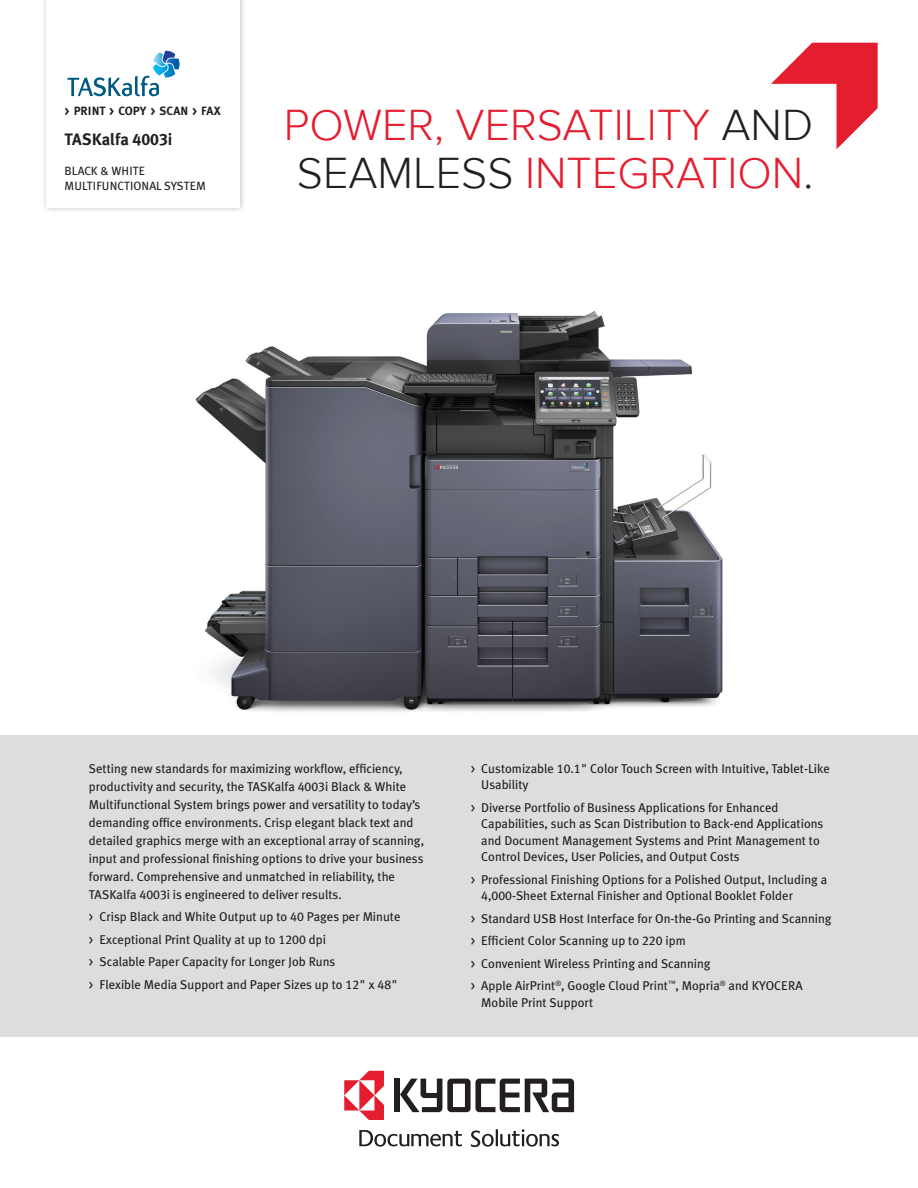
<style>
.page{position:relative;width:918px;height:1188px;background:#fff}
.page>*{position:absolute;margin:0;border:0;box-sizing:border-box;transform-origin:0 0}
.t1{font:300 45px/48px "Proxima Nova";color:#e41d2f}
.t2{font:700 16.5px "Meta Plus";color:#231f20}
.t3{font:12.75px/18px "Meta Plus";color:#231f20}
.t4{font:12px/15px "Meta Plus";letter-spacing:.005em;color:#231f20}
.t5{font:12px "Meta Plus Bold Caps";color:#231f20}
.s1{font-family:"Meta Plus Bold Caps";font-weight:400}
.s2{color:#231f20}
.s3{font-family:"Meta Plus Book Caps"}
</style>
<div class="page">
<img style="left:195px;top:311px;width:528px;height:401px">
<div style="left:394px;top:1079px;width:6px;height:33px;background:#231f20"></div>
<svg style="left:400px;top:1079px;width:174px;height:33px"></svg>
<svg style="left:344px;top:1071px;width:40px;height:49px"></svg>
<svg style="left:471px;top:1129px;width:88px;height:18px"></svg>
<svg style="left:359px;top:1130px;width:103px;height:17px"></svg>
<svg style="left:771px;top:43px;width:107px;height:106px"></svg>
<div style="left:41px;top:0;width:206px;height:214px;background:#231f20;opacity:.3"></div>
<div style="left:46px;top:0;width:193px;height:207px;background:#fff"></div>
<svg style="left:68px;top:51px;width:112px;height:45px"></svg>
<div style="left:0;top:735px;width:918px;height:302px;background:#dcdddf"></div>
<p class="t5" style="left:65px;top:104px;width:158px">&gt; PRINT &gt; COPY &gt; SCAN &gt; FAX</p>
<p class="t2" style="left:65px;top:130px;width:109px">TASKalfa <span class="s1">4003</span>i</p>
<p class="t4" style="left:65px;top:163px;width:143px">BLACK &amp; WHITE<br>MULTIFUNCTIONAL SYSTEM</p>
<h1 class="t1" style="left:284px;top:101px;width:531px">POWER, VERSATILITY <span class="s2">AND<br>SEAMLESS</span> INTEGRATION<span class="s2">.</span></h1>
<p class="t3" style="left:89px;top:759px;width:337px">Setting new standards for maximizing workflow, efficiency, productivity and security, the TASKalfa <span class="s3">4003</span>i Black &amp; White Multifunctional System brings power and versatility to today’s demanding office environments. Crisp elegant black text and detailed graphics merge with an exceptional array of scanning, input and professional finishing options to drive your business forward. Comprehensive and unmatched in reliability, the TASKalfa <span class="s3">4003</span>i is engineered to deliver results.</p>
<p class="t3" style="left:89px;top:905px;width:313px;line-height:22.5px"><span class="s3">&gt;</span> Crisp Black and White Output up to <span class="s3">40</span> Pages per Minute <span class="s3">&gt;</span> Exceptional Print Quality at up to <span class="s3">1200</span> dpi<br><span class="s3">&gt;</span> Scalable Paper Capacity for Longer Job Runs<br><span class="s3">&gt;</span> Flexible Media Support and Paper Sizes up to <span class="s3">12</span>" x <span class="s3">48</span>"</p>
<p class="t3" style="left:481px;top:760px;width:350px;line-height:16.5px;text-indent:-11px"><span class="s3">&gt;</span> Customizable <span class="s3">10.1</span>" Color Touch Screen with Intuitive, Tablet-Like<br>Usability</p>
<p class="t3" style="left:481px;top:799px;width:344px;line-height:16.5px;text-indent:-11px"><span class="s3">&gt;</span> Diverse Portfolio of Business Applications for Enhanced Capabilities, such as Scan Distribution to Back-end Applications and Document Management Systems and Print Management to Control Devices, User Policies, and Output Costs</p>
<p class="t3" style="left:481px;top:871px;width:347px;line-height:16.5px;text-indent:-11px"><span class="s3">&gt;</span> Professional Finishing Options for a Polished Output, Including a<br><span class="s3">4</span>,<span class="s3">000</span>-Sheet External Finisher and Optional Booklet Folder</p>
<p class="t3" style="left:471px;top:907px;width:362px;line-height:22.5px"><span class="s3">&gt;</span> Standard USB Host Interface for On-the-Go Printing and Scanning <span class="s3">&gt;</span> Efficient Color Scanning up to <span class="s3">220</span> ipm<br><span class="s3">&gt;</span> Convenient Wireless Printing and Scanning<br><span class="s3">&gt;</span> Apple AirPrint<sup>®</sup>, Google Cloud Print<sup>™</sup>, Mopria<sup>®</sup> and KYOCERA</p>
<p class="t3" style="left:481px;top:993px;width:114px">Mobile Print Support</p>
</div>
